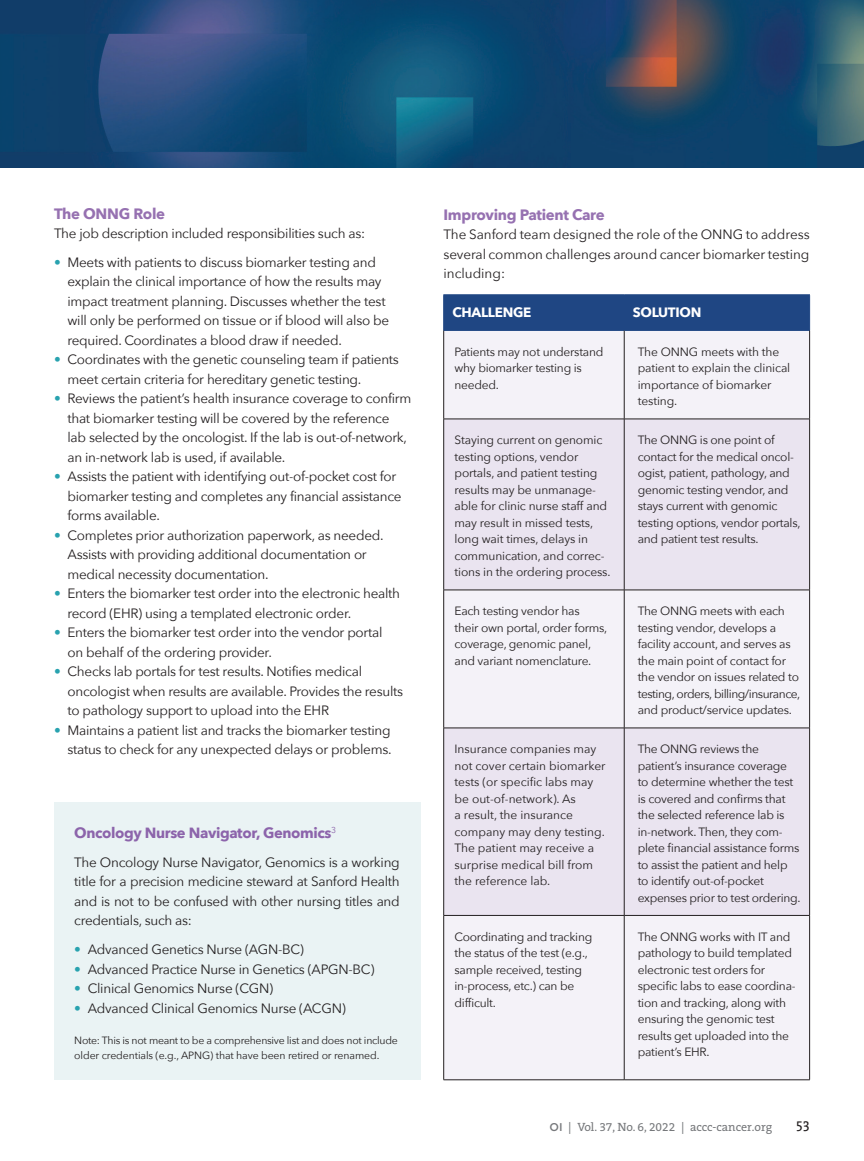
<style>
.page{position:relative;width:864px;height:1161px;background:#fff}
.page>*{position:absolute;margin:0;border:0;box-sizing:border-box;transform-origin:0 0}
.t1{font:700 15px "Avenir Next";letter-spacing:-.02em;color:#9671b1}
.t2{font:700 14.85px "Avenir Next";letter-spacing:-.025em;color:#8c64ab}
.t3{font:14.25px "The Serif Caps";color:#231f20}
.t4{font:13.5px/19.5px "Avenir Next";letter-spacing:-.02em;color:#231f20}
.t5{font:700 13.5px "Avenir Next";letter-spacing:-.02em;color:#fff}
.t6{font:12px/16.5px "Avenir Next";letter-spacing:-.02em;color:#231f20}
.t7{font:12px/16.5px "Avenir Next";color:#231f20}
.t8{font:12px "The Serif B W5 Plain";color:#76787b}
.t9{font:12px "Avenir Next";letter-spacing:.01em;color:#231f20}
.t10{font:500 12px "Avenir Next";color:#231f20}
.t11{font:10.5px/15px "Avenir Next";letter-spacing:-.025em;color:#231f20}
.s1{color:#28a2af}
.s2{font-family:"Gotham";font-weight:500;font-size:11.25px}
</style>
<div class="page">
<img style="left:0;top:0;width:864px;height:168px">
<div style="left:54px;top:803px;width:366px;height:277px;background:#eaf3f4"></div>
<div style="left:444px;top:295px;width:365px;height:35px;background:#1f4683"></div>
<div style="left:444px;top:331px;width:365px;height:749px;background:#f4f2f8"></div>
<svg style="left:444px;top:420px;width:365px;height:495px;fill:#eae4f0"></svg>
<hr style="left:443px;top:294px;width:181px;height:1px;background:#1f4683">
<hr style="left:443px;top:295px;width:1px;height:35px;background:#1f4683">
<hr style="left:624px;top:294px;width:186px;height:1px;background:#1f4683">
<hr style="left:624px;top:295px;width:1px;height:35px;background:#1f4683">
<hr style="left:809px;top:295px;width:1px;height:35px;background:#1f4683">
<hr style="left:443px;top:330px;width:181px;height:1px;background:#1f4683">
<hr style="left:624px;top:330px;width:186px;height:1px;background:#1f4683">
<hr style="left:443px;top:331px;width:1px;height:88px;background:#231f20">
<hr style="left:624px;top:331px;width:1px;height:88px;background:#231f20">
<hr style="left:809px;top:331px;width:1px;height:88px;background:#231f20">
<hr style="left:444px;top:419px;width:180px;height:1px;background:#231f20">
<hr style="left:443px;top:419px;width:1px;height:171px;background:#231f20">
<hr style="left:624px;top:419px;width:186px;height:1px;background:#231f20">
<hr style="left:624px;top:419px;width:1px;height:171px;background:#231f20">
<hr style="left:809px;top:419px;width:1px;height:171px;background:#231f20">
<hr style="left:444px;top:590px;width:180px;height:1px;background:#231f20">
<hr style="left:443px;top:590px;width:1px;height:138px;background:#231f20">
<hr style="left:624px;top:590px;width:186px;height:1px;background:#231f20">
<hr style="left:624px;top:590px;width:1px;height:138px;background:#231f20">
<hr style="left:809px;top:590px;width:1px;height:138px;background:#231f20">
<hr style="left:444px;top:728px;width:180px;height:1px;background:#231f20">
<hr style="left:443px;top:728px;width:1px;height:187px;background:#231f20">
<hr style="left:624px;top:728px;width:186px;height:1px;background:#231f20">
<hr style="left:624px;top:728px;width:1px;height:187px;background:#231f20">
<hr style="left:809px;top:728px;width:1px;height:187px;background:#231f20">
<hr style="left:444px;top:915px;width:180px;height:1px;background:#231f20">
<hr style="left:443px;top:916px;width:1px;height:164px;background:#231f20">
<hr style="left:624px;top:915px;width:186px;height:1px;background:#231f20">
<hr style="left:624px;top:916px;width:1px;height:164px;background:#231f20">
<hr style="left:809px;top:916px;width:1px;height:164px;background:#231f20">
<hr style="left:444px;top:1080px;width:180px;height:1px;background:#231f20">
<hr style="left:624px;top:1080px;width:186px;height:1px;background:#231f20">
<p class="t1" style="left:54px;top:201px;width:113px">The ONNG Role</p>
<p class="t4" style="left:54px;top:223px;width:313px">The job description included responsibilities such as:</p>
<p class="t4" style="left:68px;top:252px;width:323px;text-indent:-14px"><span class="s1">•</span> Meets with patients to discuss biomarker testing and explain the clinical importance of how the results may impact treatment planning. Discusses whether the test will only be performed on tissue or if blood will also be required. Coordinates a blood draw if needed.</p>
<p class="t4" style="left:68px;top:349px;width:333px;text-indent:-14px"><span class="s1">•</span> Coordinates with the genetic counseling team if patients meet certain criteria for hereditary genetic testing.</p>
<p class="t4" style="left:68px;top:388px;width:345px;text-indent:-14px"><span class="s1">•</span> Reviews the patient’s health insurance coverage to confirm that biomarker testing will be covered by the reference lab selected by the oncologist. If the lab is out-of-network, an in-network lab is used, if available.</p>
<p class="t4" style="left:68px;top:466px;width:336px;text-indent:-14px"><span class="s1">•</span> Assists the patient with identifying out-of-pocket cost for biomarker testing and completes any financial assistance forms available.</p>
<p class="t4" style="left:68px;top:525px;width:318px;text-indent:-14px"><span class="s1">•</span> Completes prior authorization paperwork, as needed.<br>Assists with providing additional documentation or medical necessity documentation.</p>
<p class="t4" style="left:68px;top:583px;width:334px;text-indent:-14px"><span class="s1">•</span> Enters the biomarker test order into the electronic health record (EHR) using a templated electronic order.</p>
<p class="t4" style="left:68px;top:622px;width:316px;text-indent:-14px"><span class="s1">•</span> Enters the biomarker test order into the vendor portal on behalf of the ordering provider.</p>
<p class="t4" style="left:68px;top:661px;width:337px;text-indent:-14px"><span class="s1">•</span> Checks lab portals for test results. Notifies medical oncologist when results are available. Provides the results to pathology support to upload into the EHR</p>
<p class="t4" style="left:54px;top:720px;width:339px;text-align:right"><span class="s1">•</span> Maintains a patient list and tracks the biomarker testing status to check for any unexpected delays or problems.</p>
<p class="t2" style="left:74px;top:820px;width:263px">Oncology Nurse Navigator, Genomics<sup>3</sup></p>
<p class="t4" style="left:74px;top:852px;width:327px;text-align:justify">The Oncology Nurse Navigator, Genomics is a working title for a precision medicine steward at Sanford Health and is not to be confused with other nursing titles and credentials, such as:</p>
<p class="t4" style="left:74px;top:939px;width:231px"><span class="s1">•</span> Advanced Genetics Nurse (AGN-BC)</p>
<p class="t4" style="left:74px;top:959px;width:302px"><span class="s1">•</span> Advanced Practice Nurse in Genetics (APGN-BC)</p>
<p class="t4" style="left:74px;top:978px;width:200px"><span class="s1">•</span> Clinical Genomics Nurse (CGN)</p>
<p class="t4" style="left:74px;top:998px;width:273px"><span class="s1">•</span> Advanced Clinical Genomics Nurse (ACGN)</p>
<p class="t11" style="left:74px;top:1033px;width:325px">Note: This is not meant to be a comprehensive list and does not include older credentials (e.g., APNG) that have been retired or renamed.</p>
<p class="t1" style="left:443px;top:202px;width:163px">Improving Patient Care</p>
<p class="t4" style="left:443px;top:224px;width:368px;text-align:justify">The Sanford team designed the role of the ONNG to address several common challenges around cancer biomarker testing including:</p>
<p class="t5" style="left:452px;top:301px;width:81px">CHALLENGE</p>
<p class="t5" style="left:633px;top:301px;width:70px">SOLUTION</p>
<p class="t6" style="left:455px;top:343px;width:150px">Patients may not understand why biomarker testing is needed.</p>
<p class="t6" style="left:638px;top:343px;width:154px">The ONNG meets with the patient to explain the clinical importance of biomarker testing.</p>
<p class="t6" style="left:455px;top:431px;width:158px">Staying current on genomic testing options, vendor portals, and patient testing results may be unmanage&shy;able for clinic nurse staff and may result in missed tests, long wait times, delays in communication, and correc&shy;tions in the ordering process.</p>
<p class="t6" style="left:638px;top:431px;width:164px">The ONNG is one point of contact for the medical oncol&shy;ogist, patient, pathology, and genomic testing vendor, and stays current with genomic testing options, vendor portals, and patient test results.</p>
<p class="t6" style="left:455px;top:602px;width:154px">Each testing vendor has<br>their own portal, order forms, coverage, genomic panel, and variant nomenclature.</p>
<p class="t6" style="left:638px;top:602px;width:164px">The ONNG meets with each testing vendor, develops a facility account, and serves as the main point of contact for the vendor on issues related to testing, orders, billing/insurance, and product/service updates.</p>
<p class="t7" style="left:455px;top:740px;width:153px">Insurance companies may not cover certain biomarker tests (or specific labs may be out-of-network). As<br>a result, the insurance company may deny testing.<br>The patient may receive a surprise medical bill from the reference lab.</p>
<p class="t6" style="left:638px;top:740px;width:164px">The ONNG reviews the patient’s insurance coverage to determine whether the test is covered and confirms that the selected reference lab is in-network. Then, they com&shy;plete financial assistance forms to assist the patient and help to identify out-of-pocket expenses prior to test ordering.</p>
<p class="t6" style="left:455px;top:928px;width:139px">Coordinating and tracking the status of the test (e.g., sample received, testing in-process, etc.) can be difficult.</p>
<p class="t6" style="left:638px;top:928px;width:159px">The ONNG works with IT and pathology to build templated electronic test orders for specific labs to ease coordina&shy;tion and tracking, along with ensuring the genomic test results get uploaded into the patient’s EHR.</p>
<p class="t8" style="left:550px;top:1119px;width:224px"><span class="s2">OI</span> | Vol. 37, No. 6, 2022 | accc-cancer.org</p>
<p class="t3" style="left:796px;top:1114px;width:15px">53</p>
<p class="t9" style="left:542px;top:1116px;width:237px">Association of Community Cancer Centers</p>
<p class="t10" style="left:803px;top:1116px;width:9px">3</p>
</div>
